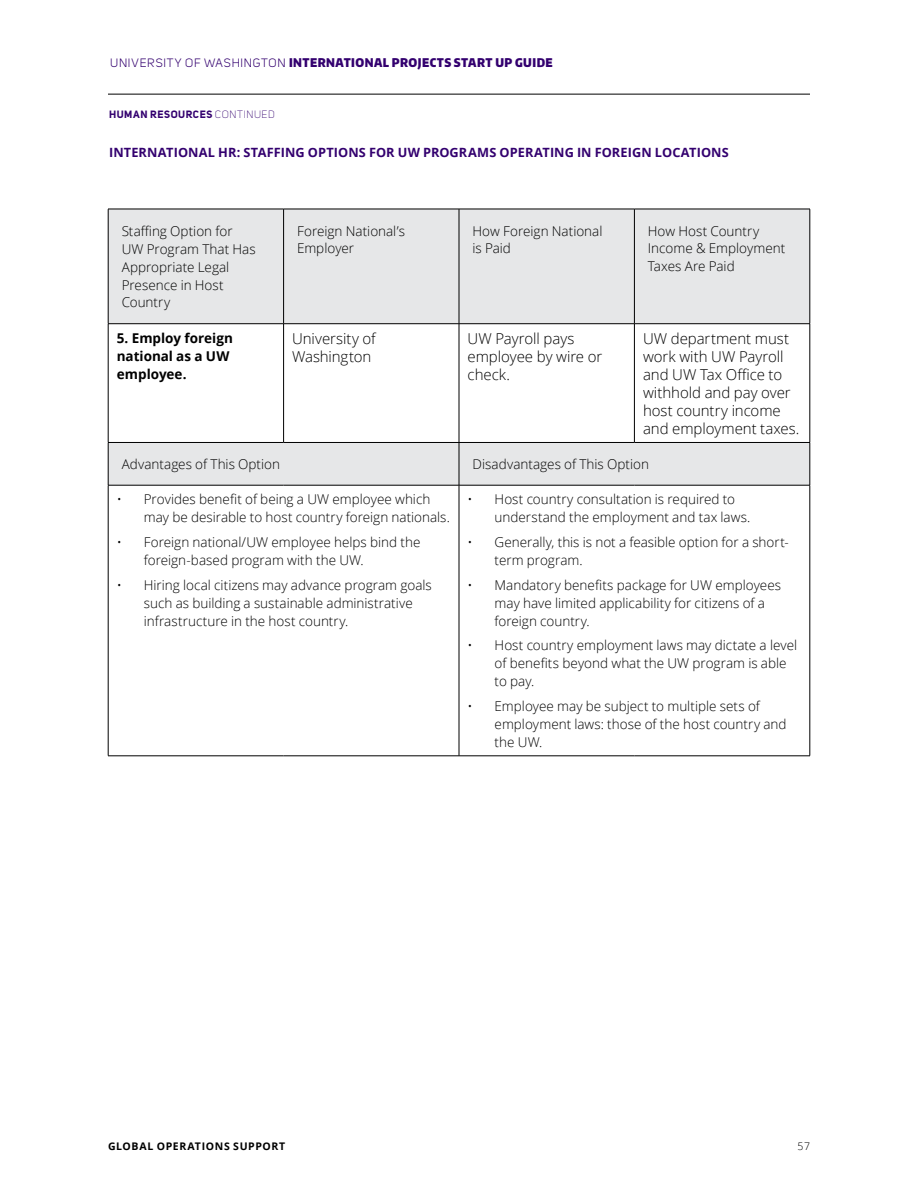
<style>
.page{position:relative;width:918px;height:1188px;background:#fff}
.page>*{position:absolute;margin:0;border:0;box-sizing:border-box;transform-origin:0 0}
.t1{font:300 15px/18px "Open Sans";letter-spacing:-.005em;color:#000}
.t2{font:300 13.5px/18px "Open Sans";color:#000}
.t3{font:700 13.5px/18px "Open Sans";color:#000}
.t4{font:700 12.75px "Open Sans";letter-spacing:.005em;color:#33006f}
.t5{font:900 12px "Encode Sans Condensed";letter-spacing:.04em;color:#33006f}
.t6{font:700 10.5px "Open Sans";letter-spacing:.06em;color:#000}
.t7{font:700 10.5px "Uni Sans";letter-spacing:.06em;color:#33006f}
.t8{font:300 10.5px "Open Sans";color:#000}
.s1{font-family:"Uni Sans";font-weight:400}
.s2{font-weight:300}
</style>
<div class="page">
<hr style="left:108px;top:94px;width:702px;height:1px;background:#000">
<svg style="left:109px;top:210px;width:701px;height:275px;fill:#e6e7e8"></svg>
<hr style="left:283px;top:209px;width:1px;height:115px;background:#000">
<hr style="left:459px;top:209px;width:1px;height:115px;background:#000">
<hr style="left:634px;top:209px;width:1px;height:115px;background:#000">
<hr style="left:459px;top:443px;width:1px;height:42px;background:#000">
<hr style="left:810px;top:443px;width:1px;height:42px;background:#000">
<hr style="left:810px;top:485px;width:1px;height:271px;background:#000">
<hr style="left:108px;top:209px;width:176px;height:1px;background:#000">
<hr style="left:108px;top:209px;width:1px;height:115px;background:#000">
<hr style="left:284px;top:209px;width:175px;height:1px;background:#000">
<hr style="left:459px;top:209px;width:175px;height:1px;background:#000">
<hr style="left:634px;top:209px;width:176px;height:1px;background:#000">
<hr style="left:810px;top:209px;width:1px;height:115px;background:#000">
<hr style="left:108px;top:323px;width:176px;height:1px;background:#000">
<hr style="left:108px;top:324px;width:1px;height:118px;background:#000">
<hr style="left:284px;top:323px;width:175px;height:1px;background:#000">
<hr style="left:283px;top:324px;width:1px;height:118px;background:#000">
<hr style="left:459px;top:323px;width:175px;height:1px;background:#000">
<hr style="left:634px;top:323px;width:176px;height:1px;background:#000">
<hr style="left:810px;top:324px;width:1px;height:118px;background:#000">
<hr style="left:108px;top:442px;width:176px;height:1px;background:#000">
<hr style="left:108px;top:443px;width:1px;height:42px;background:#000">
<hr style="left:284px;top:442px;width:175px;height:1px;background:#000">
<hr style="left:459px;top:442px;width:175px;height:1px;background:#000">
<hr style="left:634px;top:442px;width:176px;height:1px;background:#000">
<hr style="left:108px;top:485px;width:176px;height:1px;background:#000">
<hr style="left:108px;top:485px;width:1px;height:271px;background:#000">
<hr style="left:284px;top:485px;width:175px;height:1px;background:#000">
<hr style="left:459px;top:485px;width:175px;height:1px;background:#000">
<hr style="left:634px;top:485px;width:176px;height:1px;background:#000">
<hr style="left:459px;top:324px;width:1px;height:118px;background:#000">
<hr style="left:634px;top:324px;width:1px;height:118px;background:#000">
<hr style="left:108px;top:756px;width:176px;height:1px;background:#000">
<hr style="left:284px;top:756px;width:175px;height:1px;background:#000">
<hr style="left:459px;top:485px;width:1px;height:271px;background:#000">
<hr style="left:459px;top:756px;width:175px;height:1px;background:#000">
<hr style="left:634px;top:756px;width:176px;height:1px;background:#000">
<p class="t5" style="left:110px;top:54px;width:444px"><span class="s1">UNIVERSITY OF WASHINGTON</span> INTERNATIONAL PROJECTS START UP GUIDE</p>
<p class="t7" style="left:109px;top:108px;width:167px">HUMAN RESOURCES <span class="s2">CONTINUED</span></p>
<p class="t4" style="left:109px;top:143px;width:621px">INTERNATIONAL HR: STAFFING OPTIONS FOR UW PROGRAMS OPERATING IN FOREIGN LOCATIONS</p>
<p class="t2" style="left:122px;top:221px;width:135px">Staffing Option for<br>UW Program That Has<br>Appropriate Legal<br>Presence in Host<br>Country</p>
<p class="t2" style="left:297px;top:221px;width:109px">Foreign National’s<br>Employer</p>
<p class="t2" style="left:472px;top:221px;width:131px">How Foreign National is Paid</p>
<p class="t2" style="left:648px;top:221px;width:139px">How Host Country<br>Income &amp; Employment<br>Taxes Are Paid</p>
<p class="t3" style="left:117px;top:328px;width:118px">5. Employ foreign national as a UW employee.</p>
<p class="t1" style="left:292px;top:329px;width:85px">University of<br>Washington</p>
<p class="t1" style="left:468px;top:329px;width:136px">UW Payroll pays employee by wire or check.</p>
<p class="t1" style="left:643px;top:329px;width:158px">UW department must work with UW Payroll and UW Tax Office to withhold and pay over host country income and employment taxes.</p>
<p class="t2" style="left:122px;top:455px;width:160px">Advantages of This Option</p>
<p class="t2" style="left:472px;top:455px;width:178px">Disadvantages of This Option</p>
<p class="t2" style="left:144px;top:490px;width:308px;text-indent:-27px">• Provides benefit of being a UW employee which may be desirable to host country foreign nationals.</p>
<p class="t2" style="left:144px;top:533px;width:278px;text-indent:-27px">• Foreign national/UW employee helps bind the foreign-based program with the UW.</p>
<p class="t2" style="left:144px;top:575px;width:289px;text-indent:-27px">• Hiring local citizens may advance program goals such as building a sustainable administrative infrastructure in the host country.</p>
<p class="t2" style="left:495px;top:490px;width:257px;text-indent:-27px">• Host country consultation is required to understand the employment and tax laws.</p>
<p class="t2" style="left:495px;top:533px;width:296px;text-indent:-27px">• Generally, this is not a feasible option for a short&shy;term program.</p>
<p class="t2" style="left:495px;top:575px;width:288px;text-indent:-27px">• Mandatory benefits package for UW employees may have limited applicability for citizens of a foreign country.</p>
<p class="t2" style="left:495px;top:636px;width:304px;text-indent:-27px">• Host country employment laws may dictate a level of benefits beyond what the UW program is able to pay.</p>
<p class="t2" style="left:495px;top:697px;width:294px;text-indent:-27px">• Employee may be subject to multiple sets of employment laws: those of the host country and the UW.</p>
<p class="t6" style="left:108px;top:1138px;width:179px">GLOBAL OPERATIONS SUPPORT</p>
<p class="t8" style="left:798px;top:1139px;width:14px">57</p>
</div>
